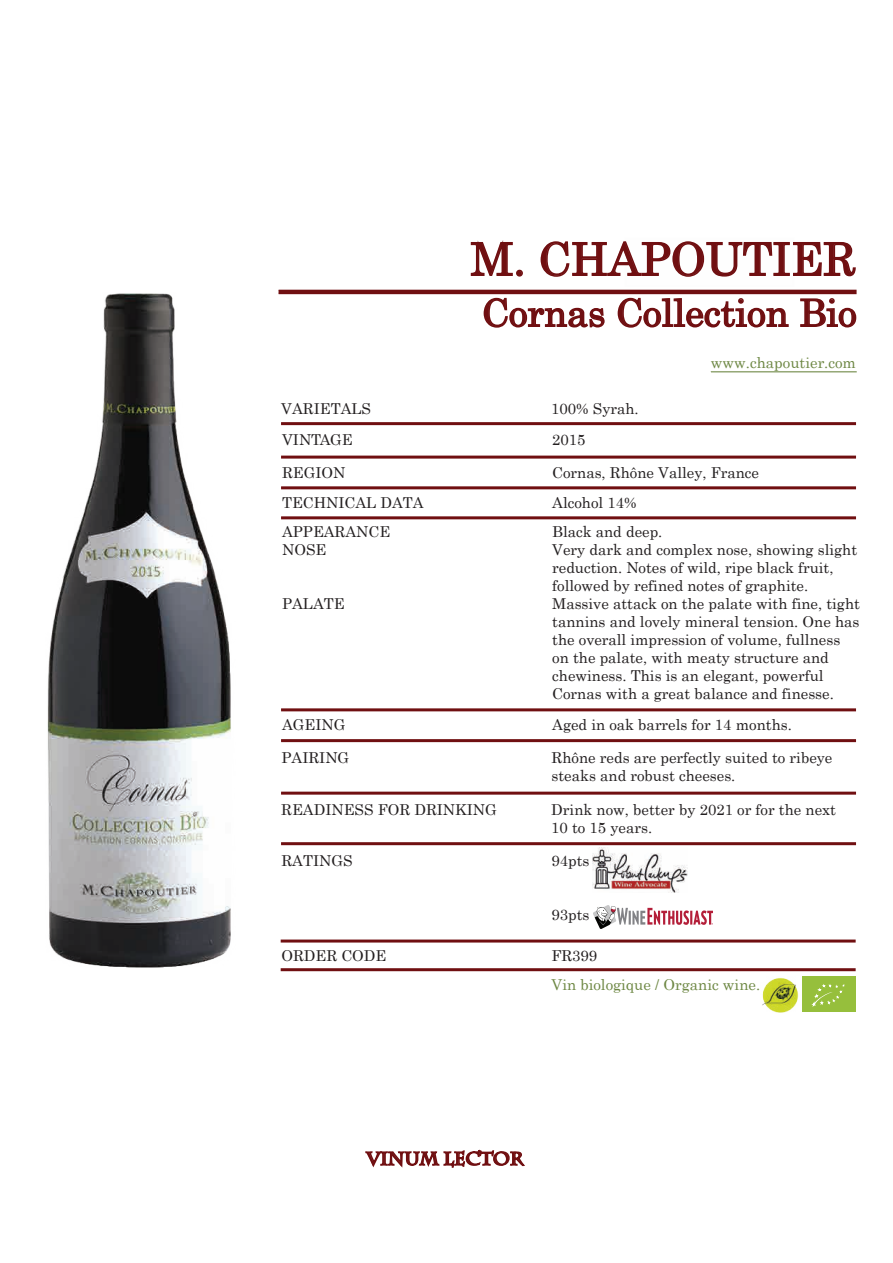
<style>
.page{position:relative;width:893px;height:1263px;background:#fff}
.page>*{position:absolute;margin:0;border:0;box-sizing:border-box;transform-origin:0 0}
.t1{font:45px "Century";color:#700f11}
.t2{font:37.5px "Century";color:#700f11}
.t3{font:700 18px "Charlemagne Std";color:#700f11}
.t4{font:15px/18px "Century";color:#231f20}
.t5{font:15px "Century";color:#6d8743}
</style>
<div class="page">
<hr style="left:278px;top:290px;width:579px;height:4px;background:#700f11">
<svg style="left:483px;top:297px;width:122px;height:31px"></svg>
<svg style="left:617px;top:297px;width:172px;height:31px"></svg>
<svg style="left:800px;top:298px;width:57px;height:30px"></svg>
<div style="left:281px;top:968px;width:575px;height:3px;border:2px solid #700f11"></div>
<svg style="left:470px;top:240px;width:53px;height:37px"></svg>
<svg style="left:540px;top:240px;width:316px;height:38px"></svg>
<svg style="left:365px;top:1149px;width:160px;height:19px"></svg>
<hr style="left:711px;top:371px;width:146px;height:1px;background:#6d8743">
<div style="left:281px;top:456px;width:575px;height:3px;border:2px solid #700f11"></div>
<div style="left:281px;top:486px;width:575px;height:3px;border:2px solid #700f11"></div>
<div style="left:281px;top:422px;width:575px;height:3px;border:2px solid #700f11"></div>
<div style="left:281px;top:516px;width:575px;height:3px;border:2px solid #700f11"></div>
<div style="left:281px;top:708px;width:575px;height:3px;border:2px solid #700f11"></div>
<div style="left:281px;top:739px;width:575px;height:3px;border:2px solid #700f11"></div>
<div style="left:281px;top:792px;width:575px;height:3px;border:2px solid #700f11"></div>
<div style="left:281px;top:842px;width:575px;height:3px;border:2px solid #700f11"></div>
<img style="left:593px;top:906px;width:120px;height:23px">
<img style="left:47px;top:293px;width:320px;height:676px">
<img style="left:592px;top:847px;width:96px;height:45px">
<div style="left:281px;top:939px;width:575px;height:3px;border:2px solid #700f11"></div>
<img style="left:762px;top:978px;width:37px;height:34px">
<div style="left:802px;top:976px;width:53px;height:36px;background:#96bf3c"></div>
<svg style="left:811px;top:984px;width:34px;height:23px"></svg>
<h1 class="t1" style="left:471px;top:221px;width:386px">M. CHAPOUTIER</h1>
<h2 class="t2" style="left:482px;top:281px;width:376px">Cornas Collection Bio</h2>
<p class="t4" style="left:281px;top:398px;width:91px">VARIETALS</p>
<p class="t4" style="left:551px;top:398px;width:89px">100% Syrah.</p>
<p class="t5" style="left:711px;top:350px;width:147px">www.chapoutier.com</p>
<p class="t4" style="left:282px;top:429px;width:72px">VINTAGE</p>
<p class="t4" style="left:552px;top:429px;width:35px">2015</p>
<p class="t4" style="left:282px;top:462px;width:65px">REGION</p>
<p class="t4" style="left:552px;top:462px;width:208px">Cornas, Rhône Valley, France</p>
<p class="t4" style="left:282px;top:492px;width:143px">TECHNICAL DATA</p>
<p class="t4" style="left:552px;top:492px;width:86px">Alcohol 14%</p>
<p class="t4" style="left:282px;top:521px;width:110px">APPEARANCE</p>
<p class="t4" style="left:552px;top:521px;width:112px">Black and deep.</p>
<p class="t4" style="left:282px;top:539px;width:46px">NOSE</p>
<p class="t4" style="left:552px;top:539px;width:307px">Very dark and complex nose, showing slight reduction. Notes of wild, ripe black fruit, followed by refined notes of graphite.</p>
<p class="t4" style="left:282px;top:593px;width:64px">PALATE</p>
<p class="t4" style="left:552px;top:593px;width:309px">Massive attack on the palate with fine, tight tannins and lovely mineral tension. One has the overall impression of volume, fullness on the palate, with meaty structure and chewiness. This is an elegant, powerful Cornas with a great balance and finesse.</p>
<p class="t4" style="left:282px;top:714px;width:65px">AGEING</p>
<p class="t4" style="left:552px;top:714px;width:241px">Aged in oak barrels for 14 months.</p>
<p class="t4" style="left:281px;top:747px;width:69px">PAIRING</p>
<p class="t4" style="left:551px;top:747px;width:282px">Rhône reds are perfectly suited to ribeye steaks and robust cheeses.</p>
<p class="t4" style="left:281px;top:800px;width:217px">READINESS FOR DRINKING</p>
<p class="t4" style="left:551px;top:800px;width:286px">Drink now, better by 2021 or for the next<br>10 to 15 years.</p>
<p class="t4" style="left:281px;top:851px;width:73px">RATINGS</p>
<p class="t4" style="left:551px;top:851px;width:40px">94pts</p>
<p class="t4" style="left:551px;top:905px;width:40px">93pts</p>
<p class="t4" style="left:281px;top:945px;width:107px">ORDER CODE</p>
<p class="t4" style="left:551px;top:945px;width:47px">FR399</p>
<p class="t5" style="left:551px;top:972px;width:210px">Vin biologique / Organic wine.</p>
<p class="t3" style="left:367px;top:1148px;width:158px">VINUM LECTOR</p>
</div>
